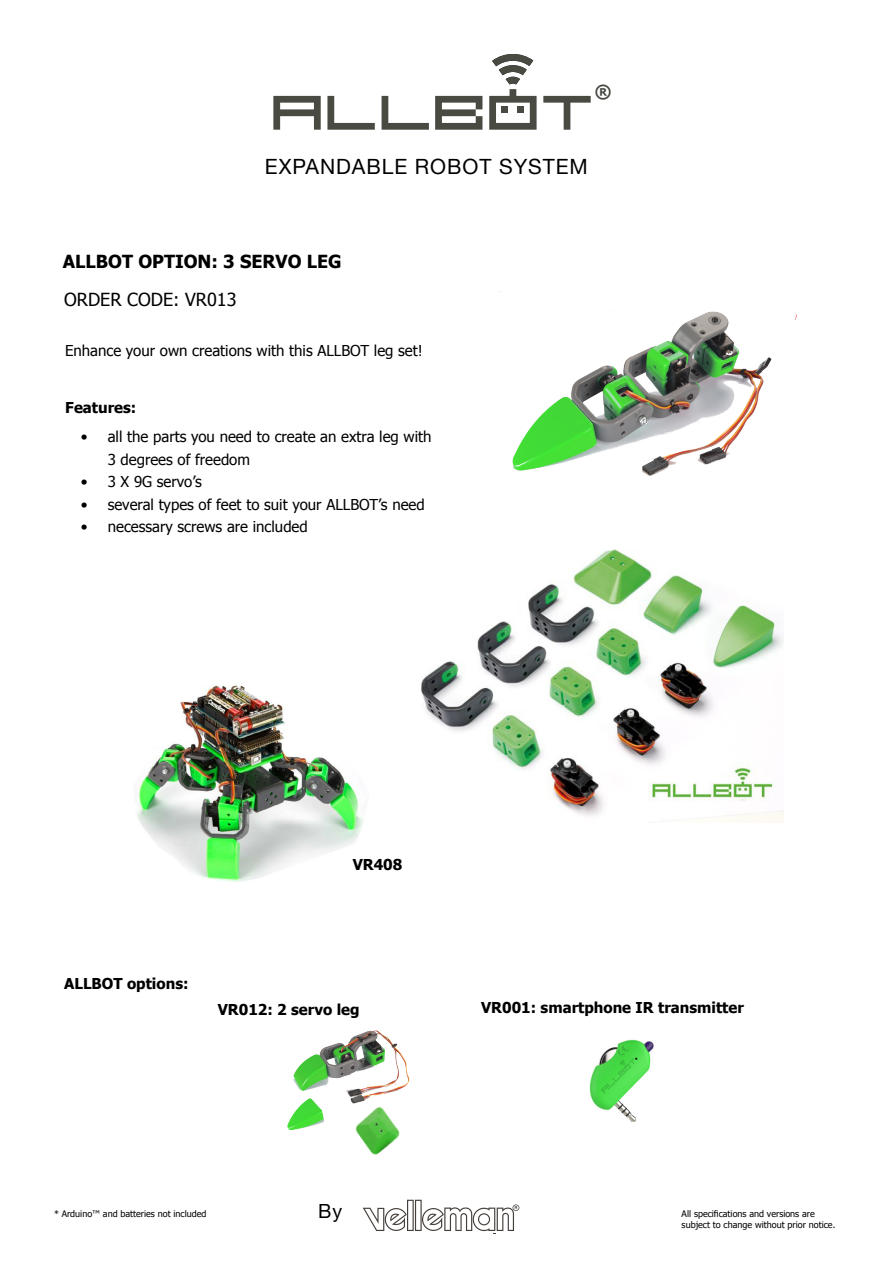
<style>
.page{position:relative;width:893px;height:1263px;background:#fff}
.page>*{position:absolute;margin:0;border:0;box-sizing:border-box;transform-origin:0 0}
.t1{font:21px "Helvetica Neue";letter-spacing:.045em;color:#000}
.t2{font:19.5px "Helvetica Neue";color:#000}
.t3{font:700 18px "Tahoma";color:#000}
.t4{font:18px "Tahoma";color:#000}
.t5{font:700 18px "Tahoma";color:#434841}
.t6{font:15px/22.5px "Tahoma";color:#000}
.t7{font:700 15px "Tahoma";color:#000}
.t8{font:9px/10.8px "Tahoma";color:#000}
</style>
<div class="page">
<svg style="left:363px;top:1200px;width:157px;height:34px"></svg>
<img style="left:499px;top:291px;width:297px;height:185px">
<img style="left:137px;top:685px;width:226px;height:196px">
<img style="left:293px;top:1030px;width:117px;height:63px">
<img style="left:287px;top:1098px;width:37px;height:32px">
<img style="left:348px;top:1093px;width:52px;height:62px">
<svg style="left:435px;top:96px;width:47px;height:34px"></svg>
<svg style="left:543px;top:96px;width:48px;height:34px"></svg>
<svg style="left:489px;top:54px;width:48px;height:76px"></svg>
<svg style="left:273px;top:96px;width:48px;height:34px"></svg>
<svg style="left:327px;top:96px;width:48px;height:34px"></svg>
<svg style="left:382px;top:96px;width:47px;height:34px"></svg>
<img style="left:589px;top:1039px;width:65px;height:83px">
<img style="left:421px;top:549px;width:362px;height:274px">
<p class="t5" style="left:595px;top:79px;width:18px">®</p>
<h1 class="t1" style="left:265px;top:154px;width:324px">EXPANDABLE ROBOT SYSTEM</h1>
<p class="t3" style="left:63px;top:249px;width:280px">ALLBOT OPTION: 3 SERVO LEG</p>
<p class="t4" style="left:64px;top:287px;width:174px">ORDER CODE: VR013</p>
<p class="t6" style="left:65px;top:339px;width:359px">Enhance your own creations with this ALLBOT leg set!</p>
<p class="t7" style="left:65px;top:397px;width:73px">Features:</p>
<p class="t6" style="left:108px;top:425px;width:325px;text-indent:-27px">• all the parts you need to create an extra leg with<br>3 degrees of freedom</p>
<p class="t6" style="left:81px;top:470px;width:123px">• 3 X 9G servo’s</p>
<p class="t6" style="left:81px;top:492px;width:346px">• several types of feet to suit your ALLBOT’s need</p>
<p class="t6" style="left:81px;top:515px;width:229px">• necessary screws are included</p>
<p class="t7" style="left:64px;top:973px;width:126px">ALLBOT options:</p>
<p class="t7" style="left:353px;top:854px;width:51px">VR408</p>
<p class="t7" style="left:218px;top:998px;width:143px">VR012: 2 servo leg</p>
<p class="t7" style="left:481px;top:997px;width:264px">VR001: smartphone IR transmitter</p>
<p class="t8" style="left:54px;top:1208px;width:154px">* Arduino™ and batteries not included</p>
<h2 class="t2" style="left:318px;top:1199px;width:26px">By</h2>
<p class="t8" style="left:682px;top:1208px;width:155px">All specifications and versions are subject to change without prior notice.</p>
</div>
